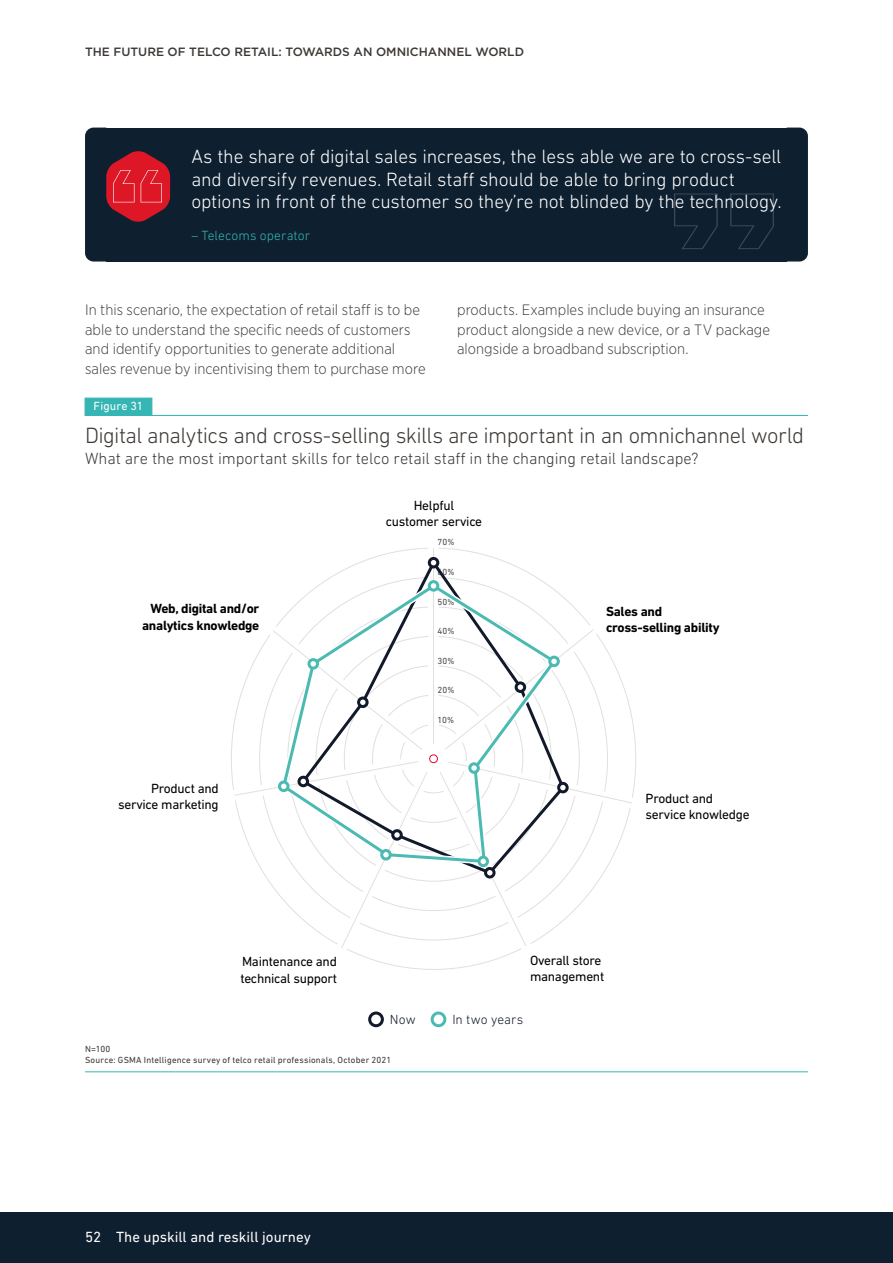
<style>
.page{position:relative;width:893px;height:1263px;background:#fff}
.page>*{position:absolute;margin:0;border:0;box-sizing:border-box;transform-origin:0 0}
.Fig_First_Title{font:300 22.5px "DIN Next LT Pro";letter-spacing:-.025em;color:#3c3835}
.Textcopy{font:300 19.5px/22.5px "DIN Next LT Pro";letter-spacing:-.01em;color:#fff}
.Fig_First_Title-2{font:300 16.5px "DIN Next LT Pro";letter-spacing:-.005em;color:#3c3835}
.Textcopy-2{font:300 15px/19.5px "Gotham Narrow";letter-spacing:.005em;color:#3c3835}
.t1{font:15px "DIN Next LT Pro";color:#fff}
.t2{font:13.5px/16.5px "DIN Next LT Pro";letter-spacing:-.02em;color:#000}
.t3{font:700 13.5px/16.5px "DIN Next LT Pro";letter-spacing:-.02em;color:#000}
.Textcopy-3{font:300 13.5px "DIN Next LT Pro";letter-spacing:.005em;color:#35b6b4}
.t4{font:300 13.5px "DIN Next LT Pro";letter-spacing:.005em;color:#11192b}
.t5{font:500 12px "Gotham";color:#3c3835}
.NewFigRule-EXPORTME{font:12px "DIN Next LT Pro";letter-spacing:.01em;color:#fff}
.Fig_Source{font:9px/10.8px "DIN Next LT Pro";letter-spacing:.02em;color:#3c3835}
.t6{font:9px "DIN Next LT Pro";letter-spacing:.02em;color:#4b4649}
</style>
<div class="page">
<div style="left:0;top:1212px;width:893px;height:51px;background:#0e1f30"></div>
<div style="left:85px;top:398px;width:67px;height:18px;background:#35b6b4"></div>
<hr style="left:85px;top:415px;width:723px;height:1px;background:#35b6b4">
<hr style="left:85px;top:1071px;width:723px;height:1px;background:#35b6b4">
<div style="left:787px;top:128px;width:21px;height:133px;background:#0e1f30"></div>
<div style="left:106px;top:128px;width:681px;height:133px;background:#0e1f30"></div>
<svg style="left:85px;top:128px;width:85px;height:133px"></svg>
<hr style="left:433px;top:548px;width:1px;height:196px;background:#e1e0df">
<svg style="left:231px;top:630px;width:405px;height:340px"></svg>
<svg style="left:299px;top:558px;width:267px;height:318px"></svg>
<svg style="left:277px;top:579px;width:286px;height:289px"></svg>
<svg style="left:280px;top:582px;width:278px;height:282px"></svg>
<div style="left:550px;top:657px;width:8px;height:9px;background:#fff;border-radius:50%"></div>
<div style="left:548px;top:656px;width:12px;height:11px;border:3px solid #4abab3;border-radius:50%"></div>
<div style="left:429px;top:582px;width:9px;height:8px;background:#fff;border-radius:50%"></div>
<div style="left:428px;top:580px;width:11px;height:12px;border:3px solid #4abab3;border-radius:50%"></div>
<div style="left:429px;top:558px;width:9px;height:9px;background:#fff;border-radius:50%"></div>
<div style="left:428px;top:557px;width:11px;height:11px;border:3px solid #11192b;border-radius:50%"></div>
<div style="left:359px;top:698px;width:8px;height:8px;background:#fff;border-radius:50%"></div>
<div style="left:357px;top:696px;width:12px;height:12px;border:3px solid #11192b;border-radius:50%"></div>
<div style="left:299px;top:777px;width:9px;height:9px;background:#fff;border-radius:50%"></div>
<div style="left:298px;top:776px;width:11px;height:11px;border:3px solid #11192b;border-radius:50%"></div>
<div style="left:393px;top:831px;width:8px;height:8px;background:#fff;border-radius:50%"></div>
<div style="left:391px;top:829px;width:12px;height:12px;border:3px solid #11192b;border-radius:50%"></div>
<div style="left:486px;top:868px;width:8px;height:9px;background:#fff;border-radius:50%"></div>
<div style="left:484px;top:867px;width:12px;height:11px;border:3px solid #11192b;border-radius:50%"></div>
<div style="left:559px;top:783px;width:8px;height:9px;background:#fff;border-radius:50%"></div>
<div style="left:557px;top:782px;width:12px;height:11px;border:3px solid #11192b;border-radius:50%"></div>
<div style="left:516px;top:683px;width:9px;height:8px;background:#fff;border-radius:50%"></div>
<div style="left:515px;top:681px;width:11px;height:12px;border:3px solid #11192b;border-radius:50%"></div>
<div style="left:309px;top:660px;width:8px;height:8px;background:#fff;border-radius:50%"></div>
<div style="left:307px;top:658px;width:12px;height:12px;border:3px solid #4abab3;border-radius:50%"></div>
<div style="left:279px;top:782px;width:9px;height:8px;background:#fff;border-radius:50%"></div>
<div style="left:278px;top:780px;width:11px;height:12px;border:3px solid #4abab3;border-radius:50%"></div>
<div style="left:382px;top:850px;width:8px;height:9px;background:#fff;border-radius:50%"></div>
<div style="left:380px;top:849px;width:12px;height:11px;border:3px solid #4abab3;border-radius:50%"></div>
<div style="left:479px;top:857px;width:8px;height:9px;background:#fff;border-radius:50%"></div>
<div style="left:477px;top:856px;width:12px;height:11px;border:3px solid #4abab3;border-radius:50%"></div>
<div style="left:470px;top:764px;width:8px;height:8px;background:#fff;border-radius:50%"></div>
<div style="left:468px;top:762px;width:12px;height:12px;border:3px solid #4abab3;border-radius:50%"></div>
<div style="left:431px;top:1011px;width:15px;height:16px;border:3px solid #4abab3;border-radius:50%"></div>
<div style="left:368px;top:1011px;width:16px;height:16px;border:3px solid #11192b;border-radius:50%"></div>
<svg style="left:674px;top:193px;width:44px;height:56px"></svg>
<svg style="left:730px;top:193px;width:44px;height:56px"></svg>
<p class="t5" style="left:85px;top:44px;width:440px">THE FUTURE OF TELCO RETAIL: TOWARDS AN OMNICHANNEL WORLD</p>
<p class="Textcopy" style="left:191px;top:145px;width:592px">As the share of digital sales increases, the less able we are to cross-sell and diversify revenues. Retail staff should be able to bring product options in front of the customer so they’re not blinded by the technology.</p>
<p class="Textcopy-3" style="left:191px;top:228px;width:120px">– Telecoms operator</p>
<p class="Textcopy-2" style="left:85px;top:300px;width:342px">In this scenario, the expectation of retail staff is to be able to understand the specific needs of customers and identify opportunities to generate additional sales revenue by incentivising them to purchase more</p>
<p class="Textcopy-2" style="left:457px;top:300px;width:314px">products. Examples include buying an insurance product alongside a new device, or a TV package alongside a broadband subscription.</p>
<p class="NewFigRule-EXPORTME" style="left:94px;top:399px;width:51px">Figure 31</p>
<p class="Fig_First_Title" style="left:85px;top:422px;width:720px">Digital analytics and cross-selling skills are important in an omnichannel world</p>
<p class="Fig_First_Title-2" style="left:85px;top:448px;width:615px">What are the most important skills for telco retail staff in the changing retail landscape?</p>
<p class="t2" style="left:386px;top:497px;width:98px;text-align:center">Helpful customer service</p>
<p class="t3" style="left:142px;top:601px;width:119px;text-align:right">Web, digital and/or analytics knowledge</p>
<p class="t2" style="left:118px;top:780px;width:102px;text-align:right">Product and service marketing</p>
<p class="t6" style="left:437px;top:537px;width:18px">70%</p>
<p class="t6" style="left:437px;top:567px;width:19px">60%</p>
<p class="t6" style="left:437px;top:596px;width:19px">50%</p>
<p class="t6" style="left:437px;top:626px;width:19px">40%</p>
<p class="t6" style="left:437px;top:655px;width:19px">30%</p>
<p class="t6" style="left:437px;top:685px;width:19px">20%</p>
<p class="t6" style="left:437px;top:715px;width:18px">10%</p>
<p class="t3" style="left:606px;top:603px;width:115px">Sales and cross-selling ability</p>
<p class="t2" style="left:646px;top:790px;width:106px">Product and service knowledge</p>
<p class="t2" style="left:240px;top:953px;width:98px">Maintenance and technical support</p>
<p class="t2" style="left:530px;top:951px;width:76px">Overall store management</p>
<p class="t4" style="left:390px;top:1012px;width:27px">Now</p>
<p class="t4" style="left:452px;top:1012px;width:72px">In two years</p>
<p class="Fig_Source" style="left:85px;top:1043px;width:308px">N=100<br>Source: GSMA Intelligence survey of telco retail professionals, October 2021</p>
<p class="t1" style="left:85px;top:1228px;width:227px">52 The upskill and reskill journey</p>
</div>
